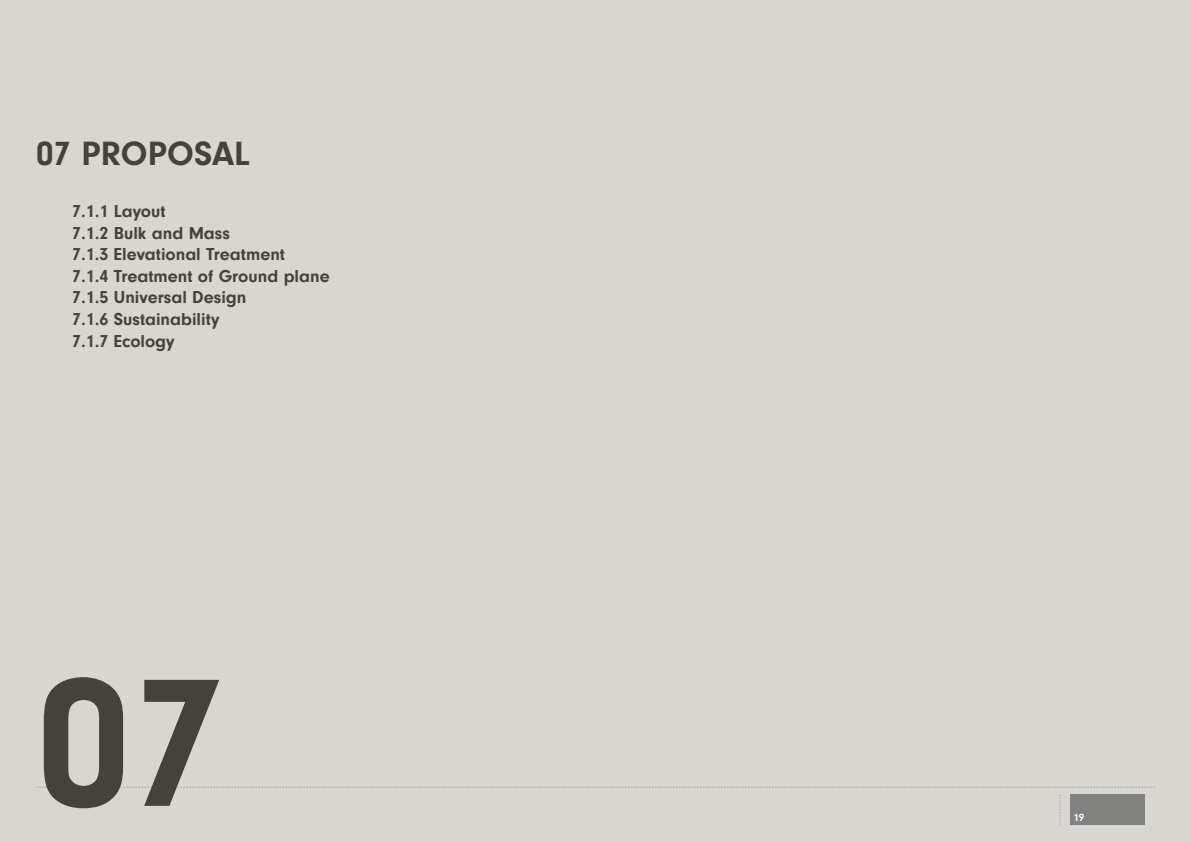
<style>
.page{position:relative;width:1191px;height:842px;background:#d9d6d2}
.page>*{position:absolute;margin:0;border:0;box-sizing:border-box;transform-origin:0 0}
.t1{font:700 190px "Neuzeit Gro";color:#45413d}
.t2{font:700 35px "Neuzeit Gro";color:#45413d}
.t3{font:700 18px/21.6px "Neuzeit Gro";color:#45413d}
.t4{font:700 11px "Neuzeit Gro";color:#fff}
</style>
<div class="page">
<svg style="left:36px;top:787px;width:1119px;height:1px"></svg>
<svg style="left:1059px;top:794px;width:1px;height:31px"></svg>
<div style="left:1070px;top:794px;width:74px;height:31px;background:#818280"></div>
<h2 class="t2" style="left:36px;top:134px;width:215px">07 PROPOSAL</h2>
<p class="t3" style="left:72px;top:200px;width:259px">7.1.1 Layout<br>7.1.2 Bulk and Mass<br>7.1.3 Elevational Treatment<br>7.1.4 Treatment of Ground plane<br>7.1.5 Universal Design<br>7.1.6 Sustainability<br>7.1.7 Ecology</p>
<h1 class="t1" style="left:36px;top:637px;width:191px">07</h1>
<p class="t4" style="left:1073px;top:811px;width:12px">19</p>
</div>
